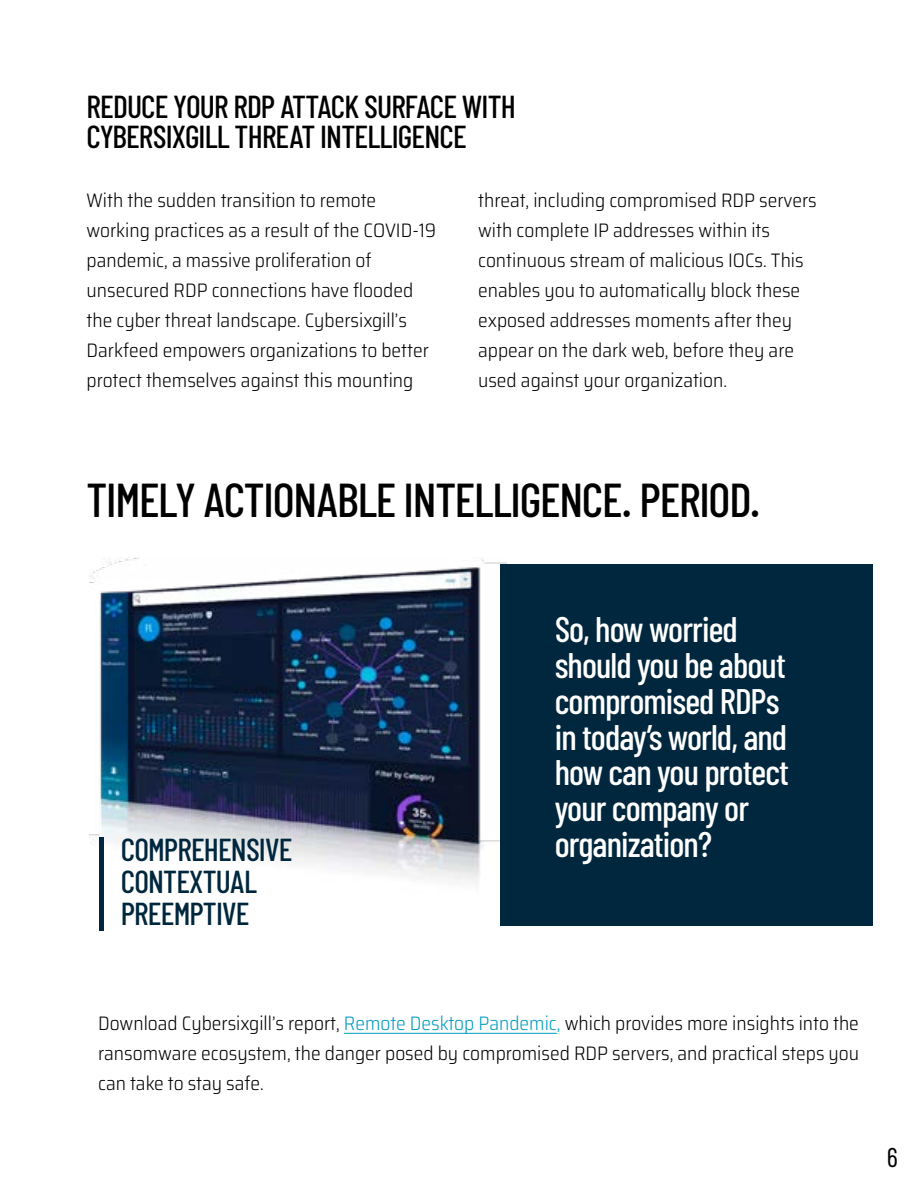
<style>
.page{position:relative;width:918px;height:1188px;background:#fff}
.page>*{position:absolute;margin:0;border:0;box-sizing:border-box;transform-origin:0 0}
.t1{font:500 47.4px "Barlow Condensed";letter-spacing:-.025em;color:#000}
.t2{font:500 35.55px/35.8px "Barlow Condensed";letter-spacing:-.025em;color:#fff}
.t3{font:500 31.8px/29.7px "Barlow Condensed";letter-spacing:-.025em;color:#000}
.t4{font:500 31.65px/32px "Barlow Condensed";letter-spacing:-.025em;color:#00273d}
.t5{font:27px "Barlow Condensed";color:#000}
.t6{font:300 semi-condensed 19.5px/30px "Saira";color:#000}
.s1{color:#009dbf}
</style>
<div class="page">
<img style="left:90px;top:557px;width:417px;height:352px">
<div style="left:501px;top:565px;width:372px;height:361px;background:#00273d"></div>
<hr style="left:344px;top:1033px;width:213px;height:1px;background:#009dbf">
<hr style="left:100px;top:837px;width:4px;height:93px;background:#00273d">
<h3 class="t3" style="left:87px;top:91px;width:431px">REDUCE YOUR RDP ATTACK SURFACE WITH<br>CYBERSIXGILL THREAT INTELLIGENCE</h3>
<p class="t6" style="left:87px;top:185px;width:351px">With the sudden transition to remote working practices as a result of the COVID-19 pandemic, a massive proliferation of unsecured RDP connections have flooded the cyber threat landscape. Cybersixgill’s Darkfeed empowers organizations to better protect themselves against this mounting</p>
<p class="t6" style="left:478px;top:185px;width:340px">threat, including compromised RDP servers with complete IP addresses within its continuous stream of malicious IOCs. This enables you to automatically block these exposed addresses moments after they appear on the dark web, before they are used against your organization.</p>
<h1 class="t1" style="left:87px;top:470px;width:676px">TIMELY ACTIONABLE INTELLIGENCE. PERIOD.</h1>
<h2 class="t2" style="left:555px;top:611px;width:236px">So, how worried should you be about compromised RDPs in today’s world, and how can you protect your company or</h2>
<h3 class="t4" style="left:121px;top:833px;width:173px">COMPREHENSIVE</h3>
<h2 class="t2" style="left:555px;top:825px;width:159px">organization?</h2>
<h3 class="t4" style="left:121px;top:865px;width:138px">CONTEXTUAL<br>PREEMPTIVE</h3>
<p class="t6" style="left:98px;top:1008px;width:762px;text-align:justify">Download Cybersixgill’s report, <span class="s1">Remote Desktop Pandemic,</span> which provides more insights into the ransomware ecosystem, the danger posed by compromised RDP servers, and practical steps you can take to stay safe.</p>
<h3 class="t5" style="left:887px;top:1140px;width:13px">6</h3>
</div>
